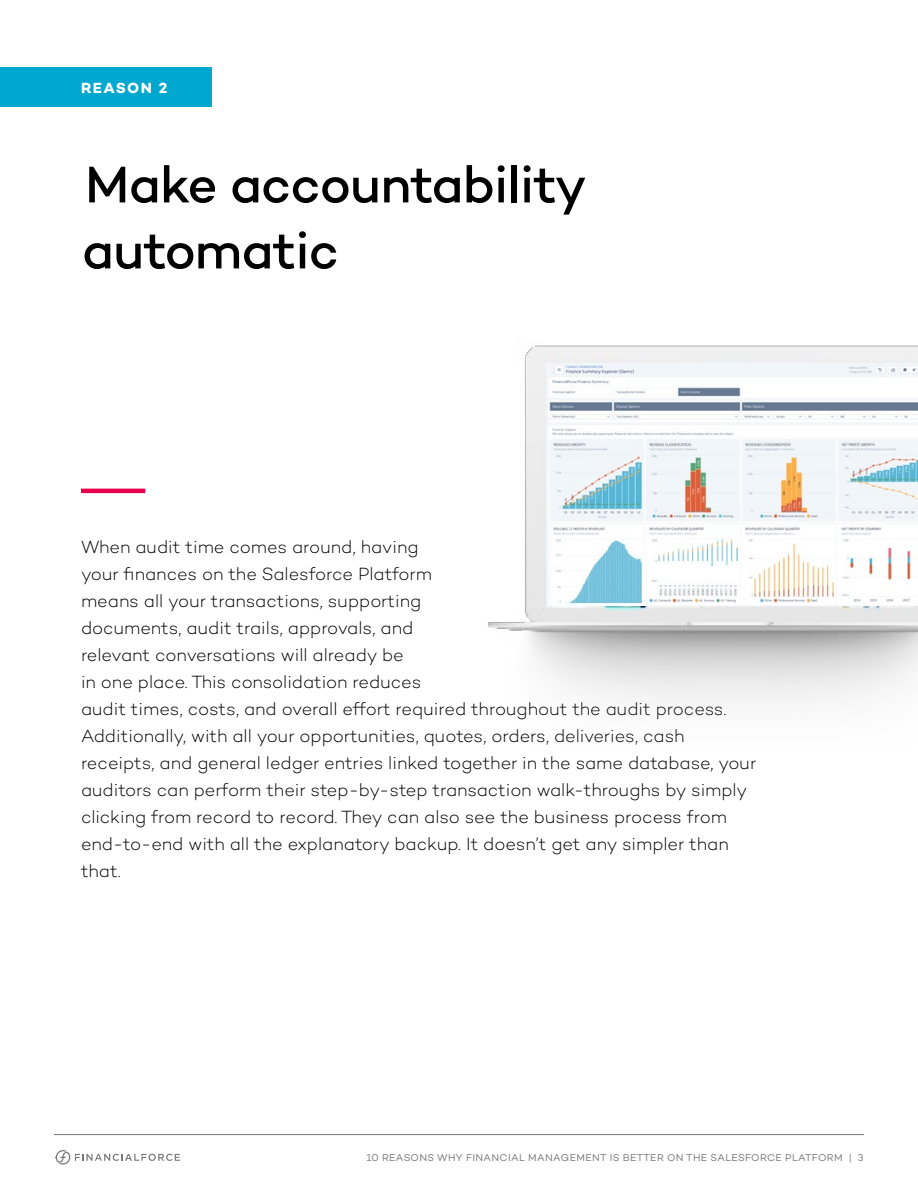
<style>
.page{position:relative;width:918px;height:1188px;background:#fff}
.page>*{position:absolute;margin:0;border:0;box-sizing:border-box;transform-origin:0 0}
.t1{font:500 52.5px/66px "Campton";letter-spacing:-.015em;color:#000}
.t2{font:300 18px/27px "Campton";color:#000}
.t3{font:700 15px "Campton";letter-spacing:.085em;color:#fff}
.t4{font:10.2px "Campton";letter-spacing:.035em;color:#77777a}
</style>
<div class="page">
<hr style="left:54px;top:1134px;width:810px;height:1px;background:#77777a">
<svg style="left:56px;top:1150px;width:124px;height:15px"></svg>
<hr style="left:81px;top:489px;width:64px;height:4px;background:#e9004c">
<div style="left:1px;top:67px;width:211px;height:40px;background:#00a7cf"></div>
<img style="left:488px;top:345px;width:430px;height:357px">
<img style="left:546px;top:363px;width:372px;height:242px">
<p class="t3" style="left:81px;top:78px;width:88px">REASON 2</p>
<h1 class="t1" style="left:82px;top:150px;width:506px">Make accountability automatic</h1>
<p class="t2" style="left:81px;top:533px;width:677px">When audit time comes around, having<br>your finances on the Salesforce Platform<br>means all your transactions, supporting<br>documents, audit trails, approvals, and<br>relevant conversations will already be<br>in one place. This consolidation reduces<br>audit times, costs, and overall effort required throughout the audit process.<br>Additionally, with all your opportunities, quotes, orders, deliveries, cash receipts, and general ledger entries linked together in the same database, your auditors can perform their step-by-step transaction walk-throughs by simply clicking from record to record. They can also see the business process from end-to-end with all the explanatory backup. It doesn’t get any simpler than that.</p>
<p class="t4" style="left:366px;top:1151px;width:499px">10 REASONS WHY FINANCIAL MANAGEMENT IS BETTER ON THE SALESFORCE PLATFORM | 3</p>
</div>
